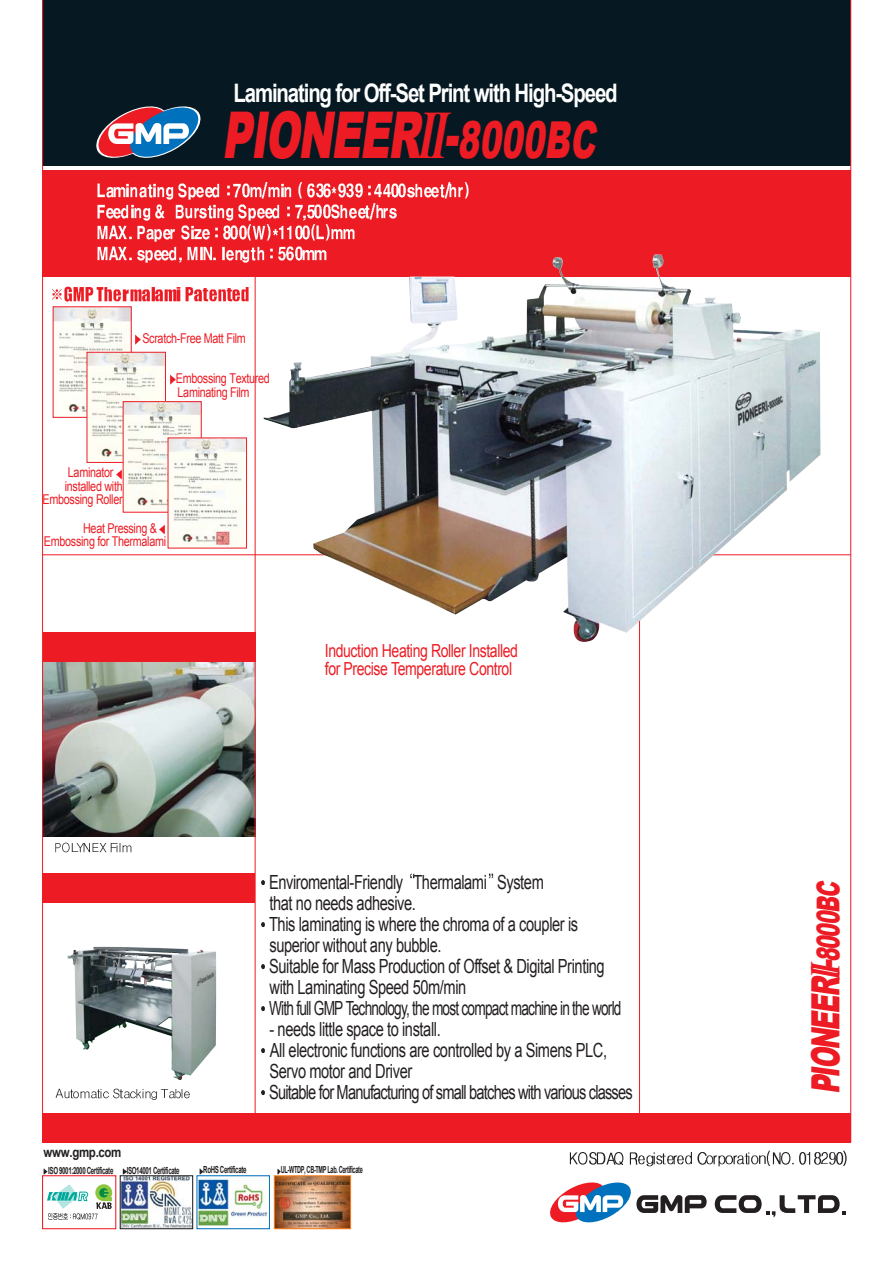
<style>
.page{position:relative;width:893px;height:1263px;background:#fff}
.page>*{position:absolute;margin:0;border:0;box-sizing:border-box;transform-origin:0 0}
.t1{font:900 64.5px "Arial";color:#ed1c24;scale:.64 1}
.t2{font:900 39px "Arial";color:#ed1c24;scale:.65 1}
.t3{font:700 25.5px "Arial";letter-spacing:-.055em;color:#fff;scale:.8 1}
.t4{font:19.5px/21px "Arial";letter-spacing:-.03em;color:#231f20;scale:.75 1}
.t5{font:18px/18px "Arial";letter-spacing:-.03em;color:#ed1c24;scale:.78 1}
.t6{font:13.5px/13.5px "Arial";letter-spacing:-.03em;color:#ed1c24;scale:.8 1}
.t7{font:700 13.5px "Arial";letter-spacing:-.025em;color:#231f20;scale:.85 1}
.t8{font:700 9.75px "Arial";letter-spacing:-.055em;color:#231f20;scale:.63 1}
.t9{font:700 9.75px "Arial";letter-spacing:-.055em;color:#231f20;scale:.57 1}
.s1{font-family:"Times New Roman";font-weight:700;font-style:italic;font-size:67.5px}
.s2{font-size:51px}
.s3{font-family:"Times New Roman";font-weight:700;font-style:italic;font-size:42px}
.s4{font-size:31.5px}
</style>
<div class="page">
<img style="left:43px;top:662px;width:212px;height:175px">
<div style="left:43px;top:0;width:807px;height:166px;background:#061922"></div>
<div style="left:43px;top:170px;width:807px;height:107px;background:#ed1c24"></div>
<hr style="left:639px;top:312px;width:1px;height:821px;background:#ed1c24">
<div style="left:43px;top:1113px;width:807px;height:30px;background:#ed1c24"></div>
<hr style="left:43px;top:555px;width:807px;height:1px;background:#ed1c24">
<div style="left:43px;top:873px;width:212px;height:30px;background:#ed1c24"></div>
<img style="left:97px;top:183px;width:15px;height:15px">
<img style="left:112px;top:187px;width:12px;height:11px">
<img style="left:124px;top:183px;width:32px;height:15px">
<img style="left:157px;top:187px;width:17px;height:13px">
<img style="left:178px;top:183px;width:42px;height:17px">
<img style="left:227px;top:182px;width:65px;height:17px">
<img style="left:298px;top:182px;width:5px;height:17px">
<img style="left:307px;top:183px;width:15px;height:15px">
<img style="left:322px;top:183px;width:8px;height:15px">
<img style="left:330px;top:183px;width:33px;height:15px">
<img style="left:368px;top:185px;width:3px;height:11px">
<img style="left:374px;top:183px;width:16px;height:15px">
<img style="left:390px;top:183px;width:24px;height:15px">
<img style="left:414px;top:183px;width:16px;height:15px">
<img style="left:430px;top:184px;width:14px;height:14px">
<img style="left:444px;top:185px;width:4px;height:14px">
<img style="left:448px;top:182px;width:21px;height:17px">
<img style="left:97px;top:204px;width:15px;height:15px">
<img style="left:112px;top:208px;width:8px;height:11px">
<img style="left:120px;top:204px;width:31px;height:16px">
<img style="left:155px;top:204px;width:10px;height:15px">
<img style="left:175px;top:204px;width:23px;height:15px">
<img style="left:198px;top:204px;width:18px;height:15px">
<img style="left:217px;top:208px;width:17px;height:12px">
<img style="left:238px;top:204px;width:26px;height:16px">
<img style="left:264px;top:204px;width:16px;height:15px">
<img style="left:287px;top:206px;width:3px;height:11px">
<img style="left:295px;top:204px;width:11px;height:16px">
<img style="left:307px;top:204px;width:23px;height:15px">
<img style="left:330px;top:204px;width:34px;height:15px">
<img style="left:364px;top:203px;width:18px;height:17px">
<img style="left:382px;top:208px;width:15px;height:11px">
<img style="left:97px;top:225px;width:35px;height:15px">
<img style="left:137px;top:225px;width:38px;height:17px">
<img style="left:181px;top:225px;width:29px;height:15px">
<img style="left:215px;top:227px;width:3px;height:11px">
<img style="left:223px;top:225px;width:23px;height:15px">
<img style="left:246px;top:224px;width:96px;height:17px">
<img style="left:342px;top:229px;width:13px;height:11px">
<img style="left:97px;top:246px;width:35px;height:15px">
<img style="left:137px;top:250px;width:7px;height:11px">
<img style="left:144px;top:250px;width:16px;height:12px">
<img style="left:160px;top:250px;width:8px;height:11px">
<img style="left:168px;top:246px;width:14px;height:16px">
<img style="left:187px;top:246px;width:15px;height:15px">
<img style="left:202px;top:246px;width:14px;height:15px">
<img style="left:222px;top:246px;width:43px;height:16px">
<img style="left:270px;top:248px;width:3px;height:4px">
<img style="left:278px;top:246px;width:49px;height:9px">
<hr style="left:42px;top:0;width:1px;height:1142px;background:#ed1c24">
<hr style="left:850px;top:0;width:1px;height:1142px;background:#ed1c24">
<hr style="left:255px;top:273px;width:1px;height:856px;background:#ed1c24">
<div style="left:43px;top:633px;width:212px;height:29px;background:#ed1c24"></div>
<svg style="left:55px;top:842px;width:77px;height:11px"></svg>
<img style="left:255px;top:872px;width:10px;height:20px">
<img style="left:410px;top:873px;width:5px;height:6px">
<img style="left:488px;top:873px;width:6px;height:6px">
<img style="left:255px;top:914px;width:10px;height:20px">
<img style="left:255px;top:956px;width:10px;height:20px">
<img style="left:255px;top:998px;width:10px;height:20px">
<img style="left:255px;top:1040px;width:10px;height:20px">
<img style="left:255px;top:1082px;width:10px;height:20px">
<svg style="left:96px;top:106px;width:105px;height:52px"></svg>
<svg style="left:714px;top:1195px;width:132px;height:22px"></svg>
<svg style="left:550px;top:1182px;width:156px;height:41px"></svg>
<img style="left:569px;top:1152px;width:19px;height:13px">
<img style="left:589px;top:1152px;width:7px;height:13px">
<img style="left:596px;top:1152px;width:10px;height:13px">
<img style="left:606px;top:1152px;width:8px;height:13px">
<img style="left:614px;top:1152px;width:10px;height:13px">
<img style="left:629px;top:1152px;width:23px;height:15px">
<img style="left:652px;top:1152px;width:10px;height:14px">
<img style="left:662px;top:1153px;width:4px;height:12px">
<img style="left:667px;top:1155px;width:17px;height:10px">
<img style="left:672px;top:1155px;width:6px;height:10px">
<img style="left:685px;top:1152px;width:7px;height:13px">
<img style="left:697px;top:1152px;width:8px;height:13px">
<img style="left:705px;top:1153px;width:7px;height:12px">
<img style="left:712px;top:1155px;width:12px;height:12px">
<img style="left:724px;top:1155px;width:20px;height:10px">
<img style="left:732px;top:1155px;width:6px;height:10px">
<img style="left:744px;top:1152px;width:14px;height:13px">
<img style="left:758px;top:1155px;width:7px;height:9px">
<img style="left:765px;top:1150px;width:15px;height:16px">
<img style="left:780px;top:1152px;width:10px;height:13px">
<img style="left:799px;top:1152px;width:21px;height:13px">
<img style="left:820px;top:1152px;width:8px;height:12px">
<img style="left:829px;top:1152px;width:13px;height:13px">
<img style="left:842px;top:1150px;width:5px;height:16px">
<svg style="left:135px;top:334px;width:6px;height:11px"></svg>
<img style="left:52px;top:286px;width:41px;height:16px">
<img style="left:96px;top:287px;width:58px;height:15px">
<img style="left:154px;top:287px;width:27px;height:15px">
<img style="left:185px;top:287px;width:64px;height:15px">
<img style="left:55px;top:309px;width:74px;height:107px">
<img style="left:89px;top:354px;width:75px;height:107px">
<div style="left:87px;top:352px;width:79px;height:111px;border:1px solid #ed1c24"></div>
<img style="left:125px;top:403px;width:74px;height:107px">
<div style="left:123px;top:401px;width:78px;height:111px;border:1px solid #ed1c24"></div>
<img style="left:170px;top:440px;width:75px;height:106px">
<div style="left:168px;top:438px;width:79px;height:110px;border:1px solid #ed1c24"></div>
<svg style="left:170px;top:374px;width:6px;height:11px"></svg>
<img style="left:116px;top:468px;width:7px;height:14px">
<svg style="left:159px;top:524px;width:6px;height:11px"></svg>
<svg style="left:47px;top:1184px;width:65px;height:36px"></svg>
<div style="left:42px;top:1175px;width:74px;height:54px;border:1px solid #ed1c24"></div>
<img style="left:122px;top:1177px;width:69px;height:50px">
<div style="left:120px;top:1175px;width:73px;height:54px;border:1px solid #231f20"></div>
<div style="left:197px;top:1176px;width:72px;height:52px;background:linear-gradient(to right,#fff,#fff)"></div>
<div style="left:196px;top:1175px;width:74px;height:54px;border:1px solid #0071bc"></div>
<img style="left:199px;top:1178px;width:69px;height:48px">
<img style="left:276px;top:1177px;width:73px;height:50px">
<div style="left:274px;top:1175px;width:77px;height:54px;border:1px solid #f5821f"></div>
<svg style="left:42px;top:1168px;width:8px;height:8px"></svg>
<svg style="left:122px;top:1168px;width:7px;height:8px"></svg>
<svg style="left:198px;top:1168px;width:8px;height:8px"></svg>
<svg style="left:276px;top:1169px;width:6px;height:7px"></svg>
<svg style="left:56px;top:1088px;width:134px;height:12px"></svg>
<img style="left:72px;top:951px;width:107px;height:99px">
<img style="left:264px;top:255px;width:556px;height:387px">
<h3 class="t3" style="left:233px;top:79px;width:481px">Laminating for Off-Set Print with High-Speed</h3>
<h1 class="t1" style="left:222px;top:87px;width:596px">PIONEER<span class="s1">II</span>-<span class="s2">8000BC</span></h1>
<p class="t6" style="left:142px;top:332px;width:131px">Scratch-Free Matt Film</p>
<p class="t6" style="left:176px;top:372px;width:119px">Embossing Textured<br>Laminating Film</p>
<p class="t6" style="left:68px;top:466px;width:59px">Laminator</p>
<p class="t6" style="left:65px;top:479px;width:74px">installed with</p>
<p class="t6" style="left:43px;top:493px;width:102px">Embossing Roller</p>
<p class="t6" style="left:44px;top:521px;width:154px;text-indent:39px">Heat Pressing &amp;<br>Embossing for Thermalami</p>
<p class="t7" style="left:44px;top:1145px;width:93px">www.gmp.com</p>
<p class="t5" style="left:325px;top:642px;width:249px">Induction Heating Roller Installed for Precise Temperature Control</p>
<p class="t4" style="left:269px;top:871px;width:471px">Enviromental-Friendly Thermalami System<br>that no needs adhesive.<br>This laminating is where the chroma of a coupler is superior without any bubble.<br>Suitable for Mass Production of Offset &amp; Digital Printing with Laminating Speed 50m/min<br>With full GMP Technology, the most compact machine in the world</p>
<p class="t4" style="left:269px;top:1018px;width:486px">- needs little space to install.<br>All electronic functions are controlled by a Simens PLC, Servo motor and Driver<br>Suitable for Manufacturing of small batches with various classes</p>
<p class="t8" style="left:48px;top:1165px;width:105px">ISO 9001:2000 Certificate</p>
<p class="t8" style="left:127px;top:1165px;width:85px">ISO14001 Certificate</p>
<p class="t8" style="left:203px;top:1164px;width:70px">RoHS Certificate</p>
<p class="t9" style="left:281px;top:1164px;width:145px">UL-WTDP, CB-TMP Lab. Certificate</p>
<h2 class="t2" style="left:796px;top:1094px;width:335px;rotate:-90deg">PIONEER<span class="s3">II</span>-<span class="s4">8000BC</span></h2>
</div>
